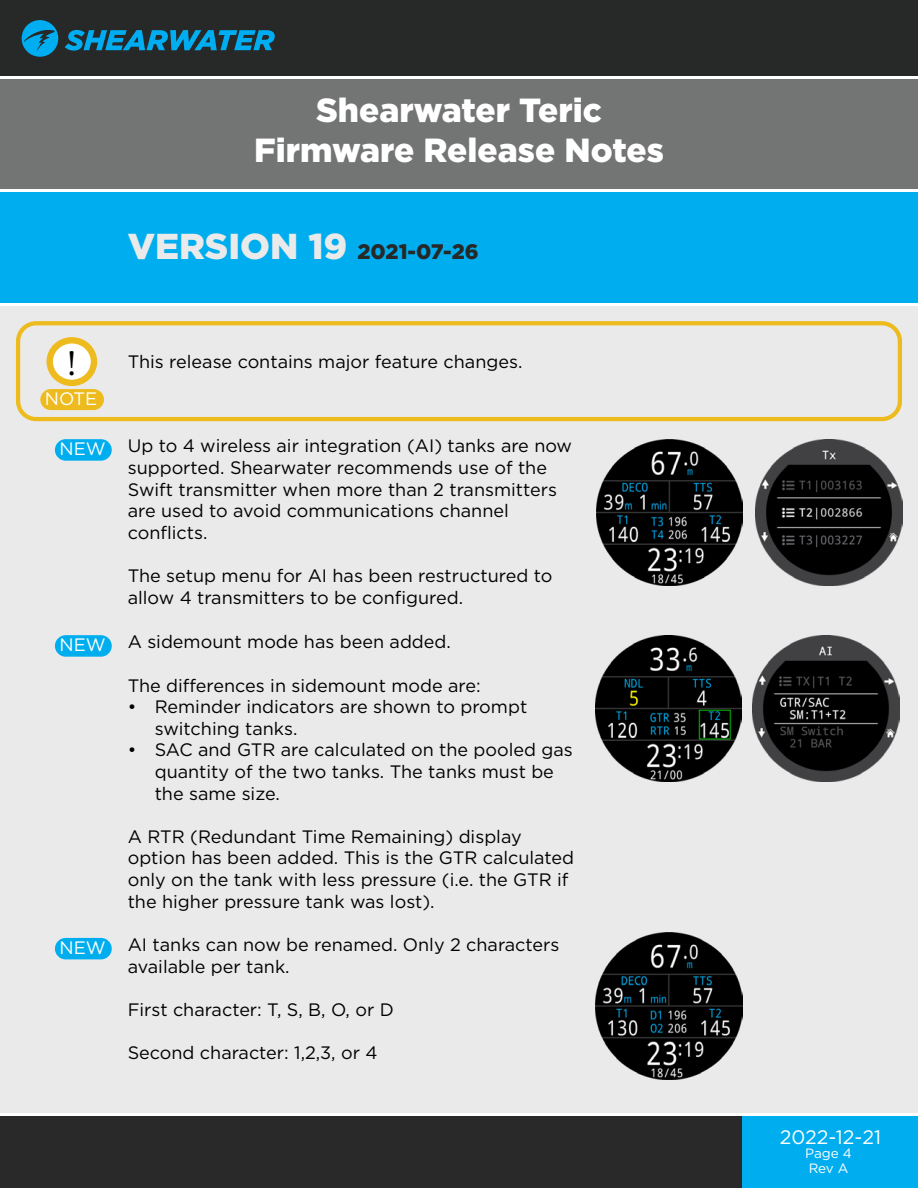
<style>
.page{position:relative;width:918px;height:1188px;background:#fff}
.page>*{position:absolute;margin:0;border:0;box-sizing:border-box;transform-origin:0 0}
.t1{font:36px "Minion Pro";color:#000}
.t2{font:900 33.45px/40.2px "Gotham HTF";color:#fff;text-align:center}
.t3{font:900 21px "Gotham HTF";color:#272828}
.t4{font:19.5px "Gotham HTF";color:#fff}
.t5{font:18px/21.6px "Gotham HTF";color:#000}
.t6{font:18px "Gotham HTF";color:#fff}
.t7{font:13.5px "Gotham HTF";letter-spacing:-.01em;color:#fff}
.s1{font-size:36px;color:#eaeaea}
</style>
<div class="page">
<div style="left:0;top:0;width:918px;height:77px;background:#272828"></div>
<div style="left:0;top:1114px;width:918px;height:74px;background:#292929"></div>
<div style="left:0;top:305px;width:918px;height:809px;background:#eaeaea"></div>
<svg style="left:65px;top:30px;width:210px;height:21px"></svg>
<svg style="left:22px;top:20px;width:36px;height:37px"></svg>
<div style="left:0;top:191px;width:918px;height:114px;background:#00aeef"></div>
<div style="left:0;top:77px;width:918px;height:114px;background:#737474"></div>
<div style="left:742px;top:1114px;width:176px;height:74px;background:#00aeef"></div>
<hr style="left:0;top:76px;width:918px;height:3px;background:#fff">
<hr style="left:0;top:189px;width:918px;height:3px;background:#fff">
<hr style="left:0;top:303px;width:918px;height:3px;background:#fff">
<hr style="left:0;top:1113px;width:918px;height:3px;background:#fff">
<img style="left:596px;top:439px;width:146px;height:146px">
<img style="left:756px;top:439px;width:146px;height:146px">
<img style="left:595px;top:932px;width:147px;height:147px">
<div style="left:16px;top:321px;width:886px;height:100px;border:4px solid #edbb1d;border-radius:18px"></div>
<div style="left:41px;top:390px;width:62px;height:19px;background:#edbb1d;border-radius:10px"></div>
<div style="left:40px;top:389px;width:64px;height:21px;border:2px solid #edbb1d;border-radius:10px"></div>
<svg style="left:50px;top:340px;width:44px;height:43px"></svg>
<div style="left:47px;top:337px;width:50px;height:49px;border:6px solid #edbb1d;border-radius:50%"></div>
<div style="left:56px;top:440px;width:55px;height:20px;background:#00aeef;border-radius:10px"></div>
<div style="left:55px;top:439px;width:57px;height:22px;border:2px solid #00aeef;border-radius:10px"></div>
<div style="left:56px;top:939px;width:55px;height:20px;background:#00aeef;border-radius:10px"></div>
<div style="left:55px;top:938px;width:57px;height:21px;border:2px solid #00aeef;border-radius:10px"></div>
<div style="left:56px;top:636px;width:55px;height:20px;background:#00aeef;border-radius:10px"></div>
<div style="left:55px;top:635px;width:57px;height:22px;border:2px solid #00aeef;border-radius:10px"></div>
<img style="left:595px;top:635px;width:147px;height:146px">
<img style="left:753px;top:635px;width:146px;height:146px">
<h2 class="t2" style="left:254px;top:89px;width:411px">Shearwater Teric<br>Firmware Release Notes</h2>
<p class="t3" style="left:128px;top:240px;width:353px"><span class="s1">VERSION 19</span> 2021-07-26</p>
<h1 class="t1" style="left:67px;top:339px;width:11px">!</h1>
<p class="t5" style="left:128px;top:351px;width:396px">This release contains major feature changes.</p>
<p class="t6" style="left:45px;top:389px;width:54px">NOTE</p>
<p class="t6" style="left:60px;top:439px;width:48px">NEW</p>
<p class="t5" style="left:128px;top:435px;width:446px">Up to 4 wireless air integration (AI) tanks are now supported. Shearwater recommends use of the Swift transmitter when more than 2 transmitters are used to avoid communications channel conflicts.</p>
<p class="t5" style="left:128px;top:565px;width:426px">The setup menu for AI has been restructured to allow 4 transmitters to be configured.</p>
<p class="t6" style="left:60px;top:635px;width:48px">NEW</p>
<p class="t5" style="left:128px;top:631px;width:325px">A sidemount mode has been added.</p>
<p class="t5" style="left:128px;top:674px;width:355px">The differences in sidemount mode are:</p>
<p class="t5" style="left:155px;top:696px;width:374px;text-indent:-27px">• Reminder indicators are shown to prompt switching tanks.</p>
<p class="t5" style="left:155px;top:739px;width:420px;text-indent:-27px">• SAC and GTR are calculated on the pooled gas quantity of the two tanks. The tanks must be the same size.</p>
<p class="t5" style="left:128px;top:825px;width:448px">A RTR (Redundant Time Remaining) display option has been added. This is the GTR calculated only on the tank with less pressure (i.e. the GTR if the higher pressure tank was lost).</p>
<p class="t6" style="left:60px;top:938px;width:48px">NEW</p>
<p class="t5" style="left:128px;top:934px;width:433px">AI tanks can now be renamed. Only 2 characters available per tank.</p>
<p class="t5" style="left:128px;top:998px;width:268px">First character: T, S, B, O, or D</p>
<p class="t5" style="left:128px;top:1042px;width:251px">Second character: 1,2,3, or 4</p>
<p class="t4" style="left:780px;top:1126px;width:103px">2022-12-21</p>
<p class="t7" style="left:809px;top:1160px;width:41px">Rev A</p>
<p class="t7" style="left:805px;top:1146px;width:48px">Page 4</p>
</div>
